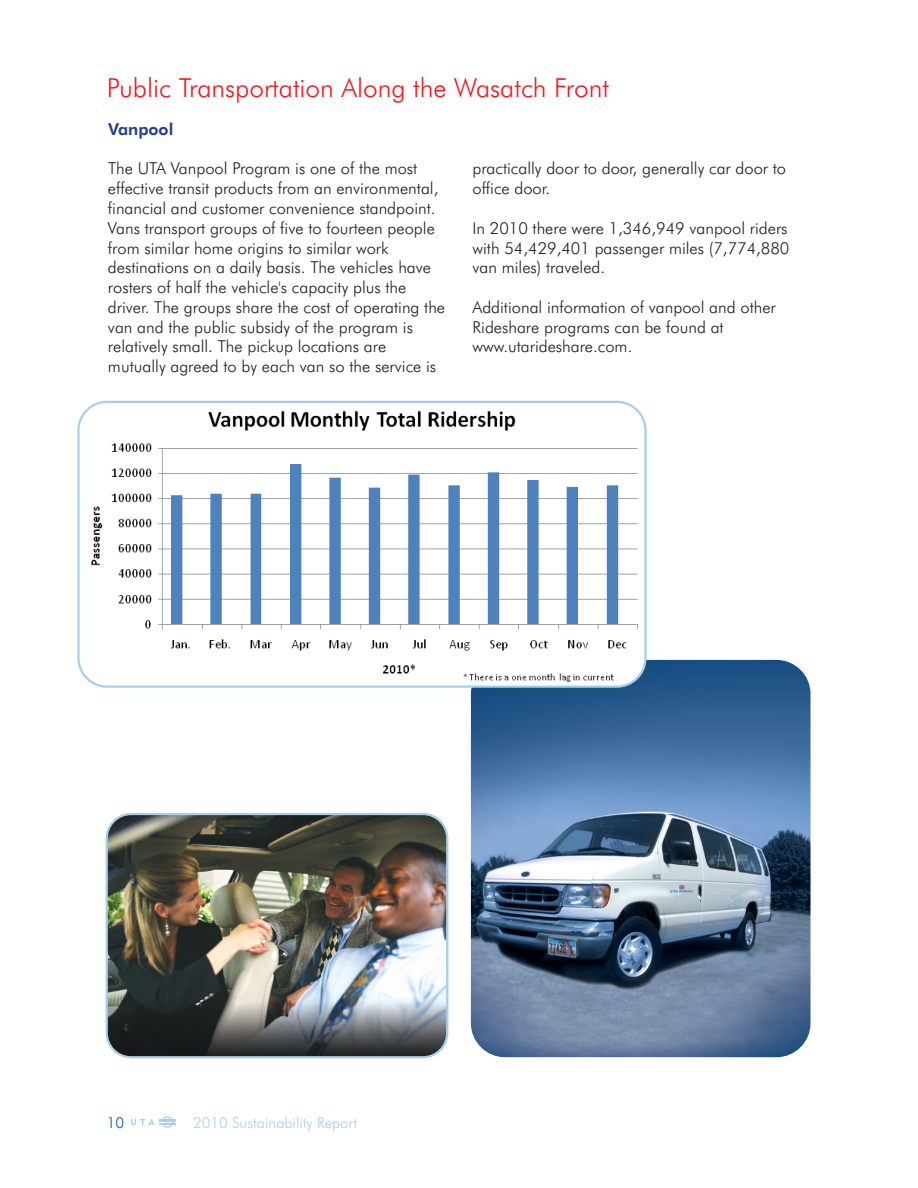
<style>
.page{position:relative;width:918px;height:1188px;background:#fff}
.page>*{position:absolute;margin:0;border:0;box-sizing:border-box;transform-origin:0 0}
.t1{font:300 26.25px "Futura BT";color:#ed1c24}
.t2{font:300 16.5px/19.8px "Futura BT";color:#231f20}
.t3{font:800 16.5px "Futura BT";color:#25408f}
.t4{font:300 15px "Futura BT";color:#a6d0ea}
.t5{font:300 15px "Futura BT";color:#0054a6}
</style>
<div class="page">
<img style="left:471px;top:660px;width:340px;height:397px;border-radius:34px">
<img style="left:78px;top:402px;width:567px;height:285px;border-radius:28px">
<div style="left:77px;top:401px;width:570px;height:287px;border:2px solid #a6d0ea;border-radius:28px"></div>
<img style="left:107px;top:814px;width:340px;height:243px;border-radius:24px">
<div style="left:106px;top:813px;width:342px;height:245px;border:2px solid #a6d0ea;border-radius:24px"></div>
<svg style="left:131px;top:1116px;width:45px;height:12px"></svg>
<h1 class="t1" style="left:107px;top:77px;width:504px">Public Transportation Along the Wasatch Front</h1>
<p class="t3" style="left:108px;top:122px;width:67px">Vanpool</p>
<p class="t2" style="left:108px;top:160px;width:311px">The UTA Vanpool Program is one of the most</p>
<p class="t2" style="left:472px;top:160px;width:315px">practically door to door, generally car door to</p>
<p class="t2" style="left:108px;top:180px;width:332px">effective transit products from an environmental,</p>
<p class="t2" style="left:472px;top:180px;width:79px">office door.</p>
<p class="t2" style="left:108px;top:200px;width:329px">financial and customer convenience standpoint.<br>Vans transport groups of five to fourteen people</p>
<p class="t2" style="left:472px;top:220px;width:317px">In 2010 there were 1,346,949 vanpool riders</p>
<p class="t2" style="left:108px;top:239px;width:282px">from similar home origins to similar work</p>
<p class="t2" style="left:472px;top:239px;width:318px">with 54,429,401 passenger miles (7,774,880</p>
<p class="t2" style="left:108px;top:259px;width:325px">destinations on a daily basis. The vehicles have</p>
<p class="t2" style="left:472px;top:259px;width:134px">van miles) traveled.</p>
<p class="t2" style="left:108px;top:279px;width:339px">rosters of half the vehicle's capacity plus the driver. The groups share the cost of operating the</p>
<p class="t2" style="left:472px;top:299px;width:305px">Additional information of vanpool and other</p>
<p class="t2" style="left:108px;top:319px;width:307px">van and the public subsidy of the program is</p>
<p class="t2" style="left:472px;top:319px;width:253px">Rideshare programs can be found at</p>
<p class="t2" style="left:108px;top:338px;width:280px">relatively small. The pickup locations are</p>
<p class="t2" style="left:472px;top:338px;width:161px">www.utarideshare.com.</p>
<p class="t2" style="left:108px;top:358px;width:330px">mutually agreed to by each van so the service is</p>
<p class="t5" style="left:107px;top:1117px;width:19px">10</p>
<p class="t4" style="left:193px;top:1117px;width:165px">2010 Sustainability Report</p>
</div>
